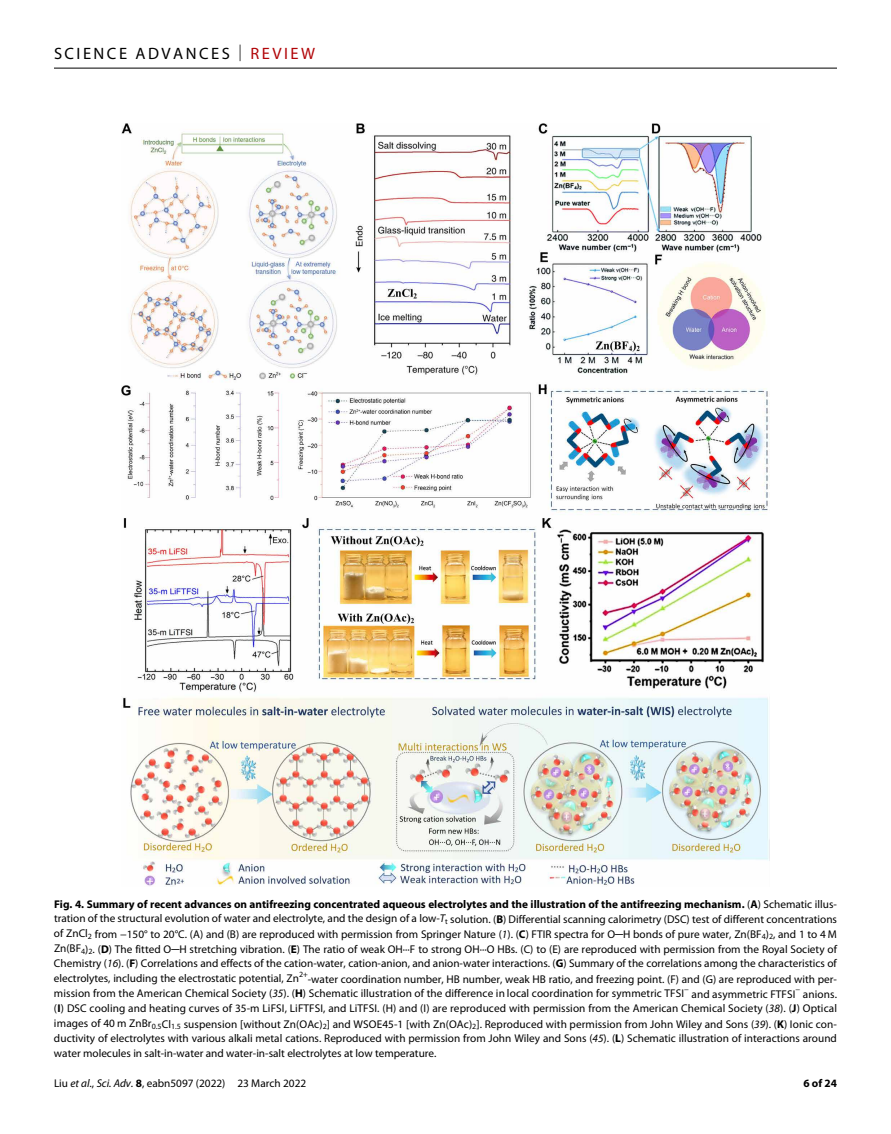
<style>
.page{position:relative;width:891px;height:1134px;background:#fff}
.page>*{position:absolute;margin:0;border:0;box-sizing:border-box;transform-origin:0 0}
.t1{font:16.5px "Myriad Pro";letter-spacing:.15em;color:#000}
.t2{font:11.25px/15px "Myriad Pro";color:#000;text-align:justify}
.t3{font:700 11.25px "Myriad Pro";color:#000}
.s1{font-weight:300}
.s2{color:#b10508}
.s3{font-weight:700}
.s4{font-style:italic}
.s5{font-family:"STIX General"}
</style>
<div class="page">
<hr style="left:54px;top:68px;width:783px;height:1px;background:#000">
<img style="left:122px;top:123px;width:647px;height:763px">
<h1 class="t1" style="left:54px;top:40px;width:262px">SCIENCE ADVANCES <span class="s1">|</span> <span class="s2">REVIEW</span></h1>
<p class="t2" style="left:54px;top:896px;width:785px"><span class="s3">Fig. 4. Summary of recent advances on antifreezing concentrated aqueous electrolytes and the illustration of the antifreezing mechanism.</span> (<span class="s3">A</span>) Schematic illus&shy;tration of the structural evolution of water and electrolyte, and the design of a low-<span class="s4">T</span><sub>t</sub> solution. (<span class="s3">B</span>) Differential scanning calorimetry (DSC) test of different concentrations of ZnCl<sub>2</sub> from −150° to 20°C. (A) and (B) are reproduced with permission from Springer Nature (<span class="s4">1</span>). (<span class="s3">C</span>) FTIR spectra for O<span class="s5">─</span>H bonds of pure water, Zn(BF<sub>4</sub>)<sub>2</sub>, and 1 to 4 M Zn(BF<sub>4</sub>)<sub>2</sub>. (<span class="s3">D</span>) The fitted O<span class="s5">─</span>H stretching vibration. (<span class="s3">E</span>) The ratio of weak OH···F to strong OH···O HBs. (C) to (E) are reproduced with permission from the Royal Society of Chemistry (<span class="s4">16</span>). (<span class="s3">F</span>) Correlations and effects of the cation-water, cation-anion, and anion-water interactions. (<span class="s3">G</span>) Summary of the correlations among the characteristics of electrolytes, including the electrostatic potential, Zn<sup>2+</sup>-water coordination number, HB number, weak HB ratio, and freezing point. (F) and (G) are reproduced with per&shy;mission from the American Chemical Society (<span class="s4">35</span>). (<span class="s3">H</span>) Schematic illustration of the difference in local coordination for symmetric TFSI<sup>−</sup> and asymmetric FTFSI<sup>−</sup> anions. (<span class="s3">I</span>) DSC cooling and heating curves of 35-m LiFSI, LiFTFSI, and LiTFSI. (H) and (I) are reproduced with permission from the American Chemical Society (<span class="s4">38</span>). (<span class="s3">J</span>) Optical images of 40 m ZnBr<sub>0.5</sub>Cl<sub>1.5</sub> suspension [without Zn(OAc)<sub>2</sub>] and WSOE45-1 [with Zn(OAc)<sub>2</sub>]. Reproduced with permission from John Wiley and Sons (<span class="s4">39</span>). (<span class="s3">K</span>) Ionic con&shy;ductivity of electrolytes with various alkali metal cations. Reproduced with permission from John Wiley and Sons (<span class="s4">45</span>). (<span class="s3">L</span>) Schematic illustration of interactions around water molecules in salt-in-water and water-in-salt electrolytes at low temperature.</p>
<p class="t2" style="left:54px;top:1076px;width:254px">Liu <span class="s4">et al</span>., <span class="s4">Sci. Adv.</span> <span class="s3">8</span>, eabn5097 (2022) 23 March 2022</p>
<p class="t3" style="left:803px;top:1074px;width:35px">6 of 24</p>
</div>
